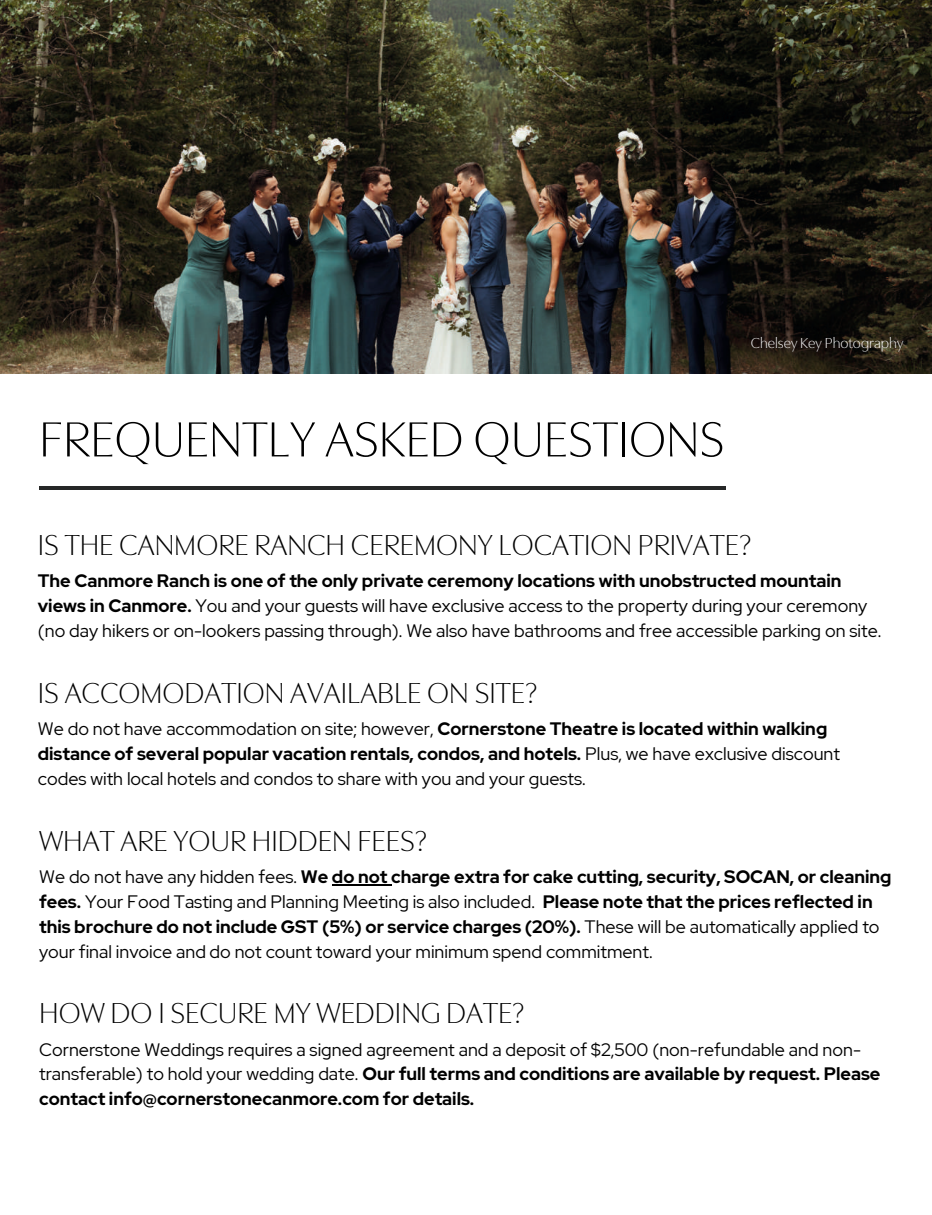
<style>
.page{position:relative;width:932px;height:1215px;background:#fff}
.page>*{position:absolute;margin:0;border:0;box-sizing:border-box;transform-origin:0 0}
.t1{font:300 51.6px "Utile Display";color:#000}
.t2{font:300 30.45px "Utile Display";color:#000}
.t3{font:18px/24.8px "Red Hat Display";color:#000}
.t4{font:300 15.15px "Utile Display";color:#fff}
.s1{font-weight:700}
</style>
<div class="page">
<hr style="left:39px;top:487px;width:686px;height:3px;background:#262727">
<img style="left:0;top:0;width:932px;height:373px">
<hr style="left:332px;top:885px;width:59px;height:1px;background:#000">
<h1 class="t1" style="left:39px;top:399px;width:686px">FREQUENTLY ASKED QUESTIONS</h1>
<p class="t4" style="left:750px;top:332px;width:154px">Chelsey Key Photography</p>
<h2 class="t2" style="left:38px;top:521px;width:715px">IS THE CANMORE RANCH CEREMONY LOCATION PRIVATE?</h2>
<p class="t3" style="left:38px;top:568px;width:845px"><span class="s1">The Canmore Ranch is one of the only private ceremony locations with unobstructed mountain views in Canmore.</span> You and your guests will have exclusive access to the property during your ceremony (no day hikers or on-lookers passing through). We also have bathrooms and free accessible parking on site.</p>
<h2 class="t2" style="left:38px;top:669px;width:501px">IS ACCOMODATION AVAILABLE ON SITE?</h2>
<p class="t3" style="left:38px;top:716px;width:803px">We do not have accommodation on site; however, <span class="s1">Cornerstone Theatre is located within walking distance of several popular vacation rentals, condos, and hotels.</span> Plus, we have exclusive discount codes with local hotels and condos to share with you and your guests.</p>
<h2 class="t2" style="left:39px;top:817px;width:390px">WHAT ARE YOUR HIDDEN FEES?</h2>
<p class="t3" style="left:39px;top:864px;width:853px">We do not have any hidden fees. <span class="s1">We do not charge extra for cake cutting, security, SOCAN, or cleaning fees.</span> Your Food Tasting and Planning Meeting is also included. <span class="s1">Please note that the prices reflected in this brochure do not include GST (5%) or service charges (20%).</span> These will be automatically applied to your final invoice and do not count toward your minimum spend commitment.</p>
<h2 class="t2" style="left:39px;top:990px;width:487px">HOW DO I SECURE MY WEDDING DATE?</h2>
<p class="t3" style="left:39px;top:1037px;width:842px">Cornerstone Weddings requires a signed agreement and a deposit of $2,500 (non-refundable and non&shy;transferable) to hold your wedding date. <span class="s1">Our full terms and conditions are available by request. Please contact info@cornerstonecanmore.com for details.</span></p>
</div>
